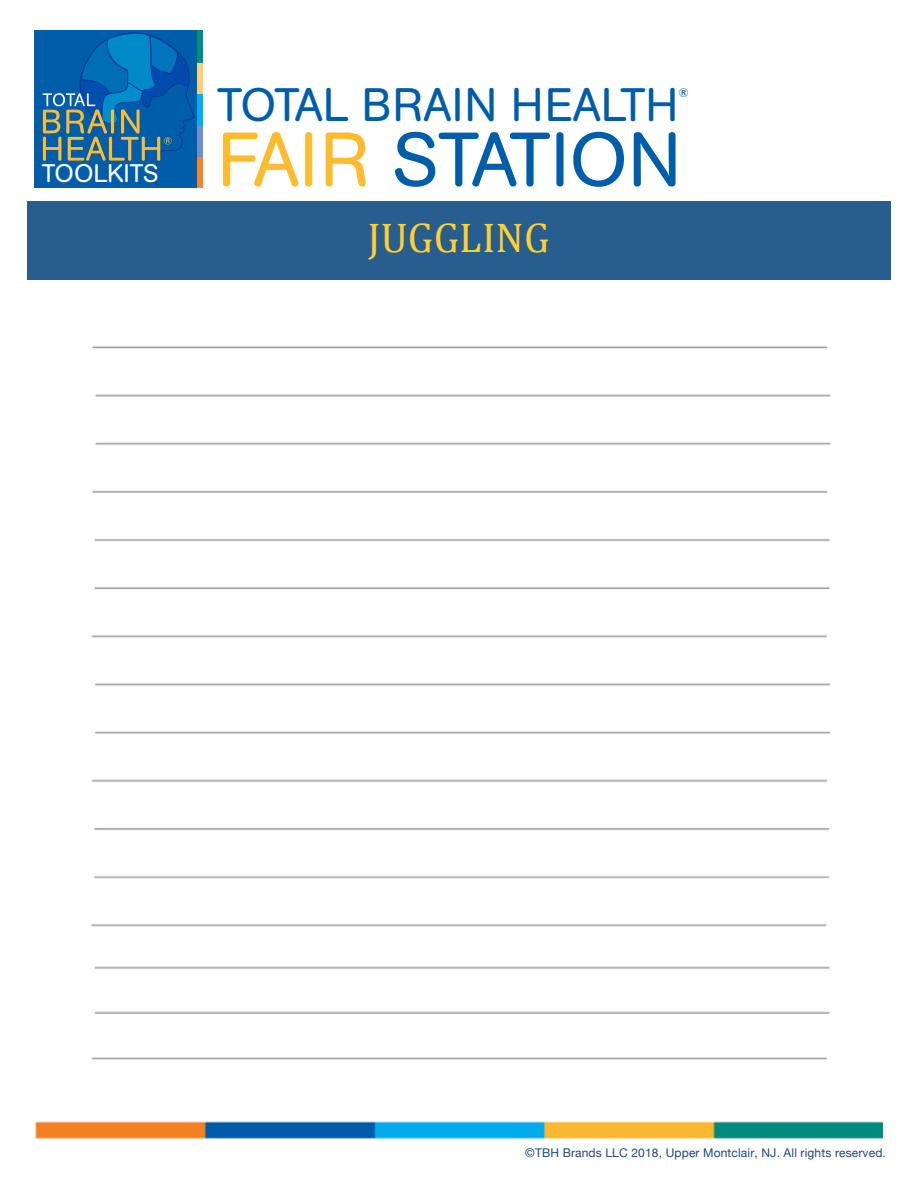
<style>
.page{position:relative;width:918px;height:1188px;background:#fff}
.page>*{position:absolute;margin:0;border:0;box-sizing:border-box;transform-origin:0 0}
.t1{font:75.75px "AG Book Rounded";color:#005daa}
.t2{font:46.5px "AG Book Rounded";color:#005daa}
.t3{font:41.7px "Cambria";letter-spacing:.005em;color:#ffd030}
.t4{font:25.2px "AG Book Rounded";color:#fff}
.t5{font:12.3px "AG Book Rounded";color:#005daa}
.t6{font:12px "Helvetica Neue";letter-spacing:.01em;color:#1f487c}
.s1{color:#fdbb30}
</style>
<div class="page">
<div style="left:27px;top:201px;width:864px;height:79px;background:#285d90"></div>
<div style="left:34px;top:30px;width:163px;height:158px;background:#005daa"></div>
<div style="left:197px;top:157px;width:6px;height:31px;background:#f58427"></div>
<div style="left:197px;top:125px;width:6px;height:32px;background:#718fc7"></div>
<div style="left:197px;top:94px;width:6px;height:31px;background:#00aeef"></div>
<div style="left:197px;top:63px;width:6px;height:31px;background:#ffcd72"></div>
<div style="left:197px;top:30px;width:6px;height:33px;background:#008d7f"></div>
<svg style="left:43px;top:32px;width:151px;height:153px"></svg>
<img style="left:35px;top:1122px;width:848px;height:16px">
<h3 class="t4" style="left:42px;top:159px;width:118px">TOOLKITS</h3>
<h2 class="t2" style="left:217px;top:79px;width:463px">TOTAL BRAIN HEALTH</h2>
<p class="t5" style="left:678px;top:86px;width:12px">®</p>
<h1 class="t1" style="left:217px;top:117px;width:466px"><span class="s1">FAIR</span> STATION</h1>
<h3 class="t3" style="left:368px;top:213px;width:183px">JUGGLING</h3>
<p class="t6" style="left:525px;top:1144px;width:362px">©TBH Brands LLC 2018, Upper Montclair, NJ. All rights reserved.</p>
</div>
